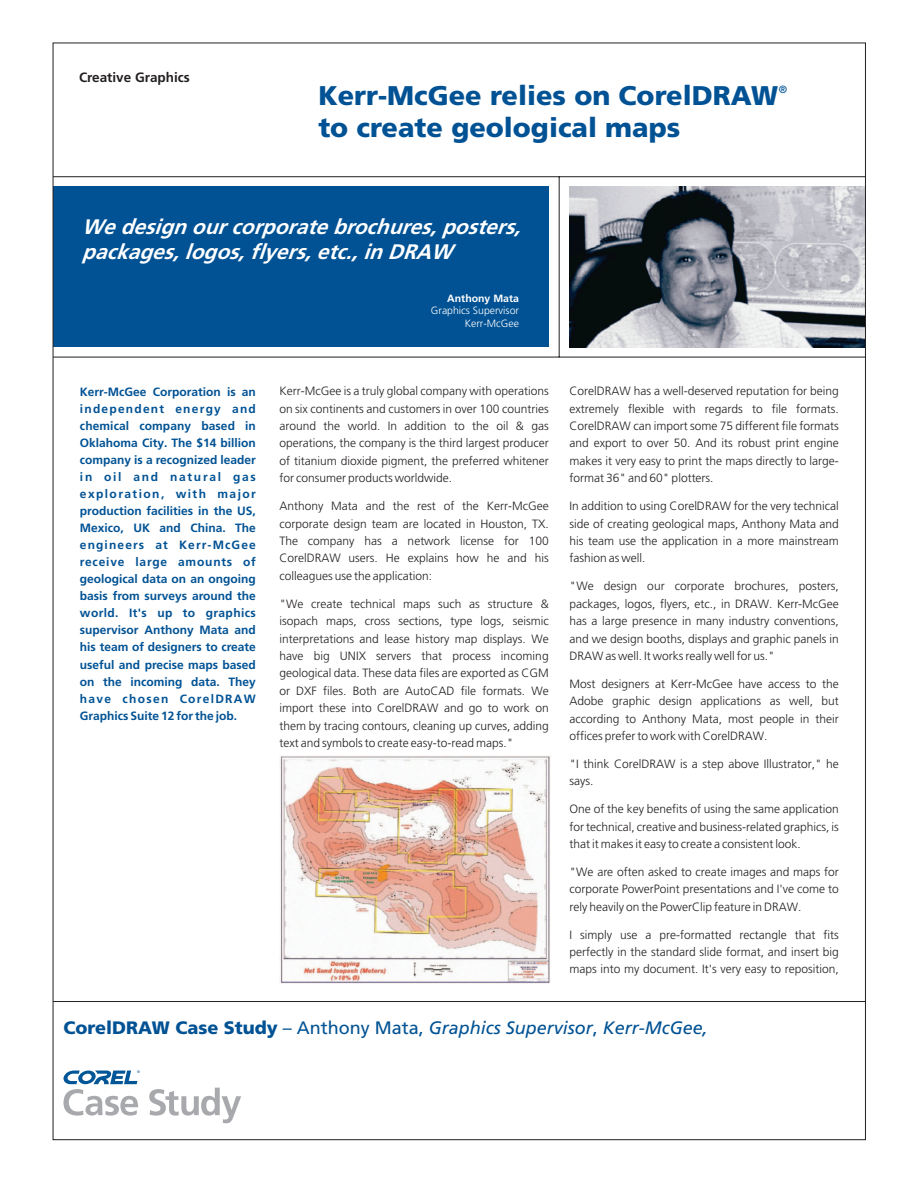
<style>
.page{position:relative;width:918px;height:1188px;background:#fff}
.page>*{position:absolute;margin:0;border:0;box-sizing:border-box;transform-origin:0 0}
.t1{font:700 27px/32.5px "Frutiger";color:#005294}
.t2{font:italic 300 21px/24.9px "Frutiger";color:#fff}
.t3{font:italic 18px "Frutiger";color:#005294}
.t4{font:18px "Frutiger";color:#005294}
.t5{font:300 13.5px "Frutiger";color:#231f20}
.t6{font:300 12px/17.4px "Frutiger";color:#231f20;text-align:justify}
.t7{font:300 12px/17.1px "Frutiger";color:#005294;text-align:justify}
.t8{font:300 10.5px "Frutiger";color:#fff}
.t9{font:300 10.5px "Frutiger";color:#fff}
.t10{font:10.5px "Frutiger";color:#005294}
.t11{font:300 3.6px "Frutiger";color:#015698}
.s1{font-weight:700;font-style:normal}
.s2{font-style:normal}
</style>
<div class="page">
<img style="left:569px;top:186px;width:295px;height:161px">
<div style="left:53px;top:186px;width:496px;height:161px;background:#005294"></div>
<hr style="left:559px;top:177px;width:1px;height:180px;background:#231f20">
<hr style="left:53px;top:176px;width:812px;height:1px;background:#231f20">
<hr style="left:53px;top:357px;width:812px;height:1px;background:#231f20">
<hr style="left:53px;top:1001px;width:812px;height:1px;background:#231f20">
<svg style="left:63px;top:1071px;width:178px;height:52px"></svg>
<img style="left:280px;top:756px;width:270px;height:228px">
<p class="t5" style="left:79px;top:72px;width:112px">Creative Graphics</p>
<h1 class="t1" style="left:318px;top:81px;width:461px">Kerr-McGee relies on CorelDRAW to create geological maps</h1>
<p class="t10" style="left:779px;top:86px;width:10px">®</p>
<h2 class="t2" style="left:82px;top:216px;width:439px">We design our corporate brochures, posters, packages, logos, flyers, etc., in DRAW</h2>
<p class="t9" style="left:447px;top:294px;width:73px">Anthony Mata</p>
<p class="t8" style="left:465px;top:319px;width:56px">Kerr-McGee</p>
<p class="t8" style="left:431px;top:306px;width:90px">Graphics Supervisor</p>
<p class="t7" style="left:80px;top:384px;width:177px">Kerr-McGee Corporation is an independent energy and chemical company based in Oklahoma City. The $14 billion company is a recognized leader in oil and natural gas exploration, with major production facilities in the US, Mexico, UK and China. The engineers at Kerr-McGee receive large amounts of geological data on an ongoing basis from surveys around the world. It's up to graphics supervisor Anthony Mata and his team of designers to create useful and precise maps based on the incoming data. They have chosen CorelDRAW Graphics Suite 12 for the job.</p>
<p class="t6" style="left:279px;top:383px;width:271px">Kerr-McGee is a truly global company with operations on six continents and customers in over 100 countries around the world. In addition to the oil &amp; gas operations, the company is the third largest producer of titanium dioxide pigment, the preferred whitener for consumer products worldwide.</p>
<p class="t6" style="left:279px;top:498px;width:271px">Anthony Mata and the rest of the Kerr-McGee corporate design team are located in Houston, TX.<br>The company has a network license for 100<br>CorelDRAW users. He explains how he and his colleagues use the application:</p>
<p class="t6" style="left:279px;top:596px;width:271px">"We create technical maps such as structure &amp; isopach maps, cross sections, type logs, seismic interpretations and lease history map displays. We have big UNIX servers that process incoming geological data. These data files are exported as CGM or DXF files. Both are AutoCAD file formats. We import these into CorelDRAW and go to work on them by tracing contours, cleaning up curves, adding text and symbols to create easy-to-read maps."</p>
<p class="t6" style="left:570px;top:383px;width:271px">CorelDRAW has a well-deserved reputation for being extremely flexible with regards to file formats.<br>CorelDRAW can import some 75 different file formats and export to over 50. And its robust print engine makes it very easy to print the maps directly to large&shy;format 36" and 60" plotters.</p>
<p class="t6" style="left:570px;top:498px;width:271px">In addition to using CorelDRAW for the very technical side of creating geological maps, Anthony Mata and his team use the application in a more mainstream fashion as well.</p>
<p class="t6" style="left:570px;top:578px;width:271px">"We design our corporate brochures, posters, packages, logos, flyers, etc., in DRAW. Kerr-McGee has a large presence in many industry conventions, and we design booths, displays and graphic panels in DRAW as well. It works really well for us."</p>
<p class="t6" style="left:570px;top:676px;width:271px">Most designers at Kerr-McGee have access to the Adobe graphic design applications as well, but according to Anthony Mata, most people in their offices prefer to work with CorelDRAW.</p>
<p class="t6" style="left:570px;top:756px;width:271px">"I think CorelDRAW is a step above Illustrator," he says.</p>
<p class="t6" style="left:570px;top:801px;width:271px">One of the key benefits of using the same application for technical, creative and business-related graphics, is that it makes it easy to create a consistent look.</p>
<p class="t6" style="left:570px;top:864px;width:271px">"We are often asked to create images and maps for corporate PowerPoint presentations and I've come to rely heavily on the PowerClip feature in DRAW.</p>
<p class="t6" style="left:570px;top:927px;width:271px">I simply use a pre-formatted rectangle that fits perfectly in the standard slide format, and insert big maps into my document. It's very easy to reposition,</p>
<h3 class="t3" style="left:63px;top:1020px;width:646px"><span class="s1">CorelDRAW Case Study</span> <span class="s2">– Anthony Mata,</span> Graphics Supervisor Kerr-McGee,</h3>
<h3 class="t4" style="left:593px;top:1020px;width:7px">,</h3>
<p class="t11" style="left:137px;top:1070px;width:4px">®</p>
</div>
